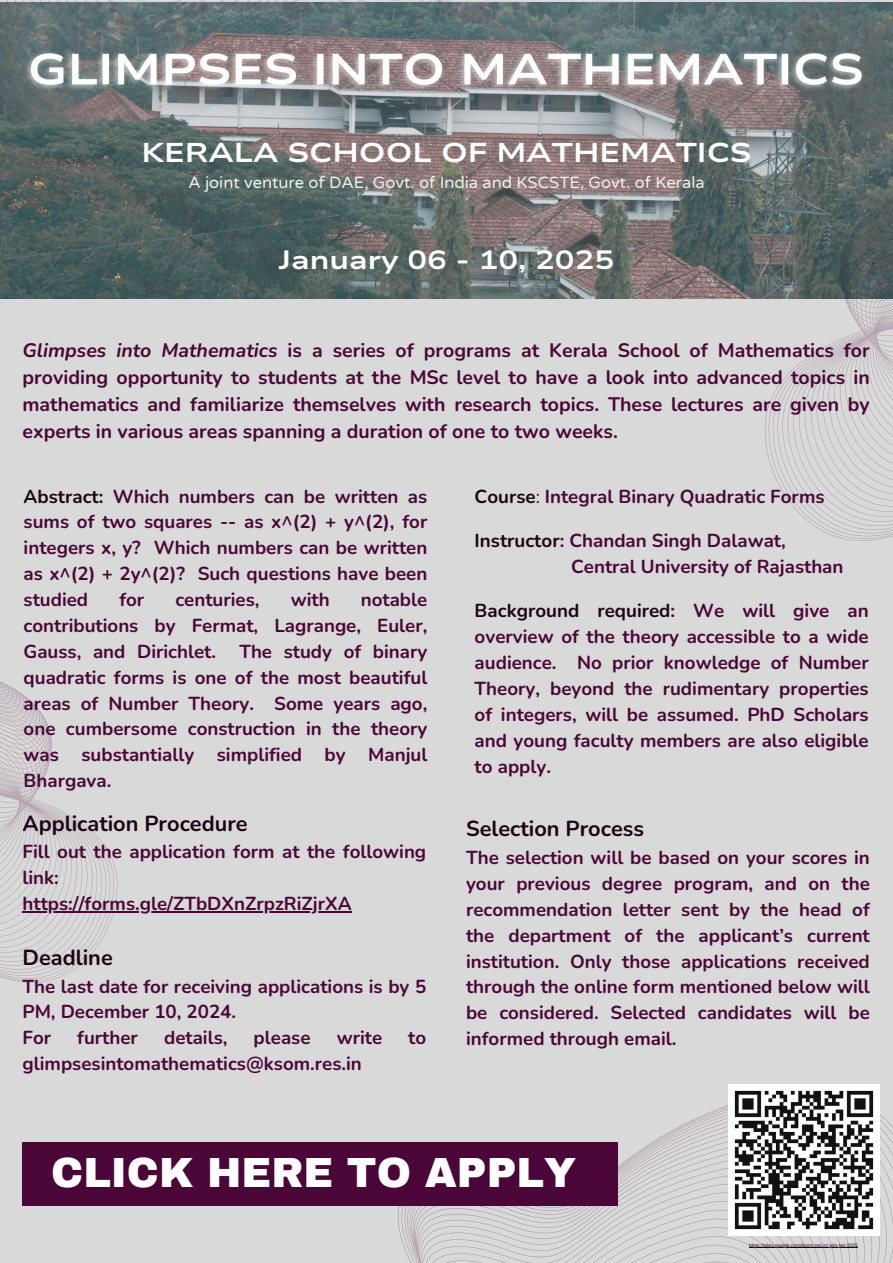
<style>
.page{position:relative;width:893px;height:1263px;background:#d9d9d9}
.page>*{position:absolute;margin:0;border:0;box-sizing:border-box;transform-origin:0 0}
.t1{font:900 41.25px "Archivo";color:#fff}
.t2{font:700 27.08px "Nunito Sans 10 pt Expanded";color:#fff}
.t3{font:700 26.33px "Nunito Sans 10 pt Expanded";color:#fff}
.t4{font:700 21.75px "Nunito";color:#1d0316}
.t5{font:700 19.5px/27px "Nunito";color:#4a0638;text-align:justify}
.t6{font:700 18.75px/25.9px "Nunito";color:#4a0638;text-align:justify}
.t7{font:16.5px "Varela Round";color:#f0f0f0}
.t8{font:4.88px "Arimo";color:#1d0316}
.s1{font-style:italic}
.s2{color:#1d0316}
.s3{font-weight:400}
</style>
<div class="page">
<svg style="left:764px;top:298px;width:129px;height:243px"></svg>
<svg style="left:0;top:681px;width:118px;height:302px"></svg>
<svg style="left:398px;top:1085px;width:495px;height:178px"></svg>
<img style="left:0;top:2px;width:893px;height:296px">
<img style="left:20px;top:40px;width:849px;height:59px">
<div style="left:23px;top:1142px;width:594px;height:63px;background:#4a0638"></div>
<hr style="left:23px;top:911px;width:329px;height:2px;background:#4a0638">
<hr style="left:749px;top:1248px;width:109px;height:1px;background:#1d0316">
<img style="left:728px;top:1084px;width:151px;height:151px">
<p class="t2" style="left:142px;top:134px;width:611px">KERALA SCHOOL OF MATHEMATICS</p>
<h3 class="t7" style="left:188px;top:173px;width:518px">A joint venture of DAE, Govt. of India and KSCSTE, Govt. of Kerala</h3>
<p class="t3" style="left:279px;top:242px;width:336px">January 06 - 10, 2025</p>
<h4 class="t5" style="left:23px;top:337px;width:849px"><span class="s1">Glimpses into Mathematics</span> is a series of programs at Kerala School of Mathematics for providing opportunity to students at the MSc level to have a look into advanced topics in mathematics and familiarize themselves with research topics. These lectures are given by experts in various areas spanning a duration of one to two weeks.</h4>
<p class="t6" style="left:24px;top:483px;width:405px"><span class="s2">Abstract:</span> Which numbers can be written as sums of two squares -- as x^(2) + y^(2), for integers x, y? Which numbers can be written as x^(2) + 2y^(2)? Such questions have been studied</p>
<p class="t6" style="left:119px;top:587px;width:26px">for</p>
<p class="t6" style="left:175px;top:587px;width:86px">centuries,</p>
<p class="t6" style="left:291px;top:587px;width:40px">with</p>
<p class="t6" style="left:24px;top:587px;width:405px;text-indent:337px">notable contributions by Fermat, Lagrange, Euler, Gauss, and Dirichlet. The study of binary quadratic forms is one of the most beautiful areas of Number Theory. Some years ago, one cumbersome construction in the theory was substantially simplified by Manjul Bhargava.</p>
<h6 class="t4" style="left:23px;top:809px;width:227px">Application Procedure</h6>
<h6 class="t6" style="left:23px;top:839px;width:405px">Fill out the application form at the following link:</h6>
<p class="t6" style="left:23px;top:891px;width:331px">https://forms.gle/ZTbDXnZrpzRiZjrXA</p>
<h6 class="t4" style="left:23px;top:942px;width:92px">Deadline</h6>
<h6 class="t6" style="left:23px;top:973px;width:405px;text-align:left">The last date for receiving applications is by 5<br>PM, December 10, 2024.<br>For</h6>
<h6 class="t6" style="left:77px;top:1025px;width:62px">further</h6>
<h6 class="t6" style="left:164px;top:1025px;width:65px">details,</h6>
<h6 class="t6" style="left:254px;top:1025px;width:58px">please</h6>
<h6 class="t6" style="left:337px;top:1025px;width:47px">write</h6>
<h6 class="t6" style="left:408px;top:1025px;width:19px">to</h6>
<h6 class="t6" style="left:23px;top:1051px;width:341px">glimpsesintomathematics@ksom.res.in</h6>
<h6 class="t6" style="left:474px;top:483px;width:351px"><span class="s2">Course</span><span class="s3">:</span> Integral Binary Quadratic Forms</h6>
<h6 class="t6" style="left:571px;top:528px;width:274px;text-indent:-97px"><span class="s2">Instructor</span>: Chandan Singh Dalawat,<br>Central University of Rajasthan</h6>
<p class="t6" style="left:474px;top:598px;width:395px"><span class="s2">Background required</span>: We will give an overview of the theory accessible to a wide audience. No prior knowledge of Number Theory, beyond the rudimentary properties of integers, will be assumed. PhD Scholars and young faculty members are also eligible to apply.</p>
<h5 class="t4" style="left:466px;top:814px;width:179px">Selection Process</h5>
<h5 class="t6" style="left:466px;top:845px;width:405px">The selection will be based on your scores in your previous degree program, and on the recommendation letter sent by the head of the department of the applicant’s current institution. Only those applications received through the online form mentioned below will be considered. Selected candidates will be informed through email.</h5>
<p class="t1" style="left:51px;top:1151px;width:526px">CLICK HERE TO APPLY</p>
<h5 class="t8" style="left:749px;top:1243px;width:110px">https://sites.google.com/ksom.res.in/ gim-jan-2025</h5>
</div>
